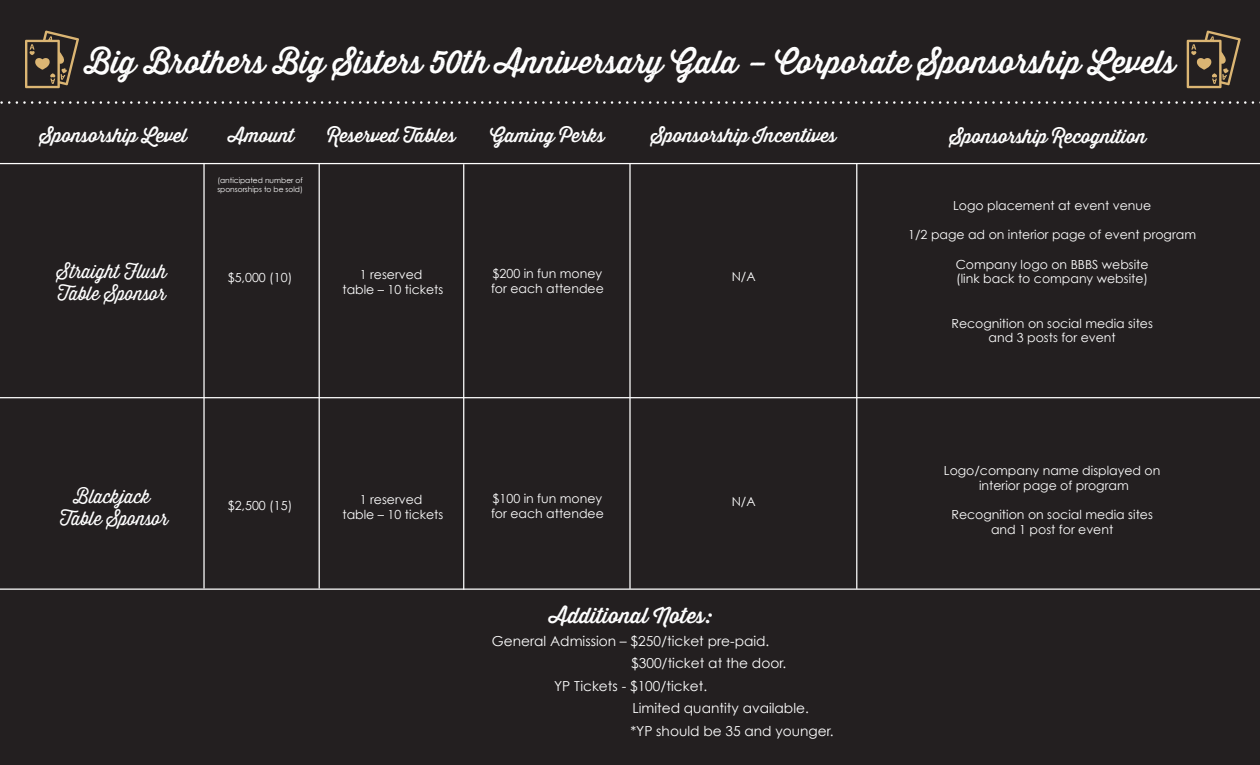
<style>
.page{position:relative;width:1260px;height:765px;background:#231f20}
.page>*{position:absolute;margin:0;border:0;box-sizing:border-box;transform-origin:0 0}
.t1{font:31.25px "Thirsty Rough Reg";color:#fff}
.t2{font:21.25px "Thirsty Rough Reg";color:#fff}
.t3{font:18.75px "Thirsty Rough Reg";color:#fff}
.t4{font:18.75px "Thirsty Rough Lt";color:#fff}
.t5{font:13.75px "Century Gothic";color:#fff}
.t6{font:12.5px "Century Gothic";color:#fff}
.t7{font:7.5px/9px "Century Gothic";color:#fff}
</style>
<div class="page">
<svg style="left:25px;top:30px;width:54px;height:58px"></svg>
<svg style="left:0;top:101px;width:1260px;height:3px"></svg>
<svg style="left:1187px;top:30px;width:54px;height:58px"></svg>
<hr style="left:0;top:397px;width:1260px;height:1px;background:#fff">
<hr style="left:0;top:589px;width:1260px;height:1px;background:#fff">
<hr style="left:0;top:163px;width:1260px;height:1px;background:#fff">
<hr style="left:203px;top:163px;width:2px;height:426px;background:#fff">
<hr style="left:319px;top:163px;width:1px;height:426px;background:#fff">
<hr style="left:463px;top:164px;width:1px;height:426px;background:#fff">
<hr style="left:856px;top:163px;width:1px;height:426px;background:#fff">
<hr style="left:629px;top:163px;width:2px;height:426px;background:#fff">
<p class="t1" style="left:84px;top:39px;width:1093px">Big Brothers Big Sisters 50th Anniversary Gala – Corporate Sponsorship Levels</p>
<p class="t3" style="left:40px;top:121px;width:149px">Sponsorship Level</p>
<p class="t3" style="left:229px;top:121px;width:67px">Amount</p>
<p class="t3" style="left:327px;top:121px;width:130px">Reserved Tables</p>
<p class="t3" style="left:490px;top:121px;width:116px">Gaming Perks</p>
<p class="t3" style="left:651px;top:121px;width:187px">Sponsorship Incentives</p>
<p class="t3" style="left:950px;top:123px;width:198px">Sponsorship Recognition</p>
<p class="t4" style="left:57px;top:258px;width:111px">Straight Flush</p>
<p class="t4" style="left:58px;top:280px;width:109px">Table Sponsor</p>
<p class="t7" style="left:217px;top:176px;width:87px">(anticipated number of sponsorships to be sold)</p>
<p class="t6" style="left:228px;top:270px;width:66px">$5,000 (10)</p>
<p class="t6" style="left:360px;top:267px;width:64px">1 reserved</p>
<p class="t6" style="left:343px;top:282px;width:102px">table – 10 tickets</p>
<p class="t6" style="left:493px;top:266px;width:111px">$200 in fun money</p>
<p class="t6" style="left:491px;top:281px;width:114px">for each attendee</p>
<p class="t6" style="left:732px;top:269px;width:25px">N/A</p>
<p class="t4" style="left:74px;top:483px;width:78px">Blackjack</p>
<p class="t4" style="left:60px;top:505px;width:109px">Table Sponsor</p>
<p class="t6" style="left:228px;top:498px;width:66px">$2,500 (15)</p>
<p class="t6" style="left:360px;top:492px;width:64px">1 reserved</p>
<p class="t6" style="left:343px;top:507px;width:102px">table – 10 tickets</p>
<p class="t6" style="left:493px;top:491px;width:111px">$100 in fun money</p>
<p class="t6" style="left:491px;top:506px;width:114px">for each attendee</p>
<p class="t6" style="left:732px;top:494px;width:25px">N/A</p>
<p class="t2" style="left:550px;top:600px;width:163px">Additional Notes:</p>
<p class="t5" style="left:492px;top:632px;width:279px">General Admission – $250/ticket pre-paid.</p>
<p class="t5" style="left:631px;top:655px;width:157px">$300/ticket at the door.</p>
<p class="t5" style="left:554px;top:677px;width:155px">YP Tickets - $100/ticket.</p>
<p class="t5" style="left:632px;top:700px;width:178px">Limited quantity available.</p>
<p class="t5" style="left:630px;top:722px;width:205px">*YP should be 35 and younger.</p>
<p class="t6" style="left:953px;top:198px;width:200px">Logo placement at event venue</p>
<p class="t6" style="left:908px;top:227px;width:289px">1/2 page ad on interior page of event program</p>
<p class="t6" style="left:956px;top:257px;width:194px">Company logo on BBBS website</p>
<p class="t6" style="left:956px;top:271px;width:193px">(link back to company website)</p>
<p class="t6" style="left:951px;top:316px;width:203px">Recognition on social media sites</p>
<p class="t6" style="left:989px;top:330px;width:129px">and 3 posts for event</p>
<p class="t6" style="left:944px;top:463px;width:218px">Logo/company name displayed on</p>
<p class="t6" style="left:979px;top:478px;width:151px">interior page of program</p>
<p class="t6" style="left:951px;top:507px;width:203px">Recognition on social media sites</p>
<p class="t6" style="left:991px;top:522px;width:124px">and 1 post for event</p>
</div>
